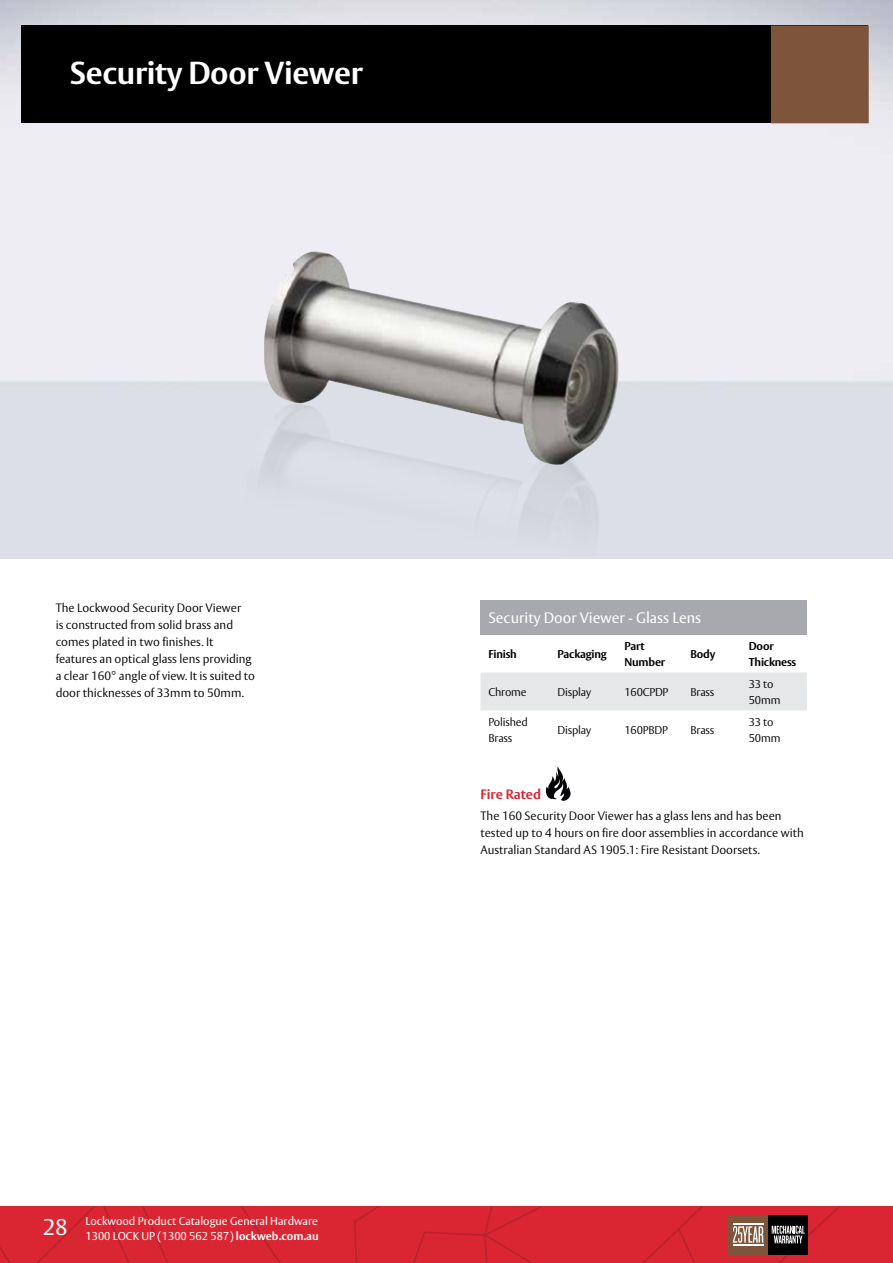
<style>
.page{position:relative;width:893px;height:1263px;background:#fff}
.page>*{position:absolute;margin:0;border:0;box-sizing:border-box;transform-origin:0 0}
.t1{font:700 31.5px "ASSA Vesta";letter-spacing:-.01em;color:#fff}
.t2{font:22.5px "ASSA Vesta";color:#fff}
.t3{font:15px "ASSA Vesta";color:#fff}
.t4{font:700 13.5px "ASSA Vesta";color:#d92632}
.t5{font:300 12px/16.8px "ASSA Vesta";color:#000}
.t6{font:11.25px/15px "ASSA Vesta";color:#fff}
.t7{font:300 11.25px/15.8px "ASSA Vesta";letter-spacing:-.015em;color:#000}
.t8{font:700 11.25px/15.8px "ASSA Vesta";letter-spacing:-.015em;color:#000}
.s1{font-weight:700}
</style>
<div class="page">
<svg style="left:0;top:1206px;width:893px;height:57px;background:#d02832"></svg>
<hr style="left:733px;top:1224px;width:30px;height:1px;background:#fff">
<hr style="left:733px;top:1244px;width:30px;height:1px;background:#fff">
<div style="left:480px;top:600px;width:327px;height:34px;background:#a7a9ac"></div>
<div style="left:480px;top:672px;width:327px;height:38px;background:#e6e7e8"></div>
<svg style="left:546px;top:766px;width:25px;height:35px"></svg>
<img style="left:0;top:0;width:893px;height:558px">
<div style="left:21px;top:26px;width:846px;height:97px;background:#000"></div>
<div style="left:771px;top:26px;width:98px;height:97px;background:#7e543a"></div>
<img style="left:246px;top:404px;width:354px;height:153px">
<img style="left:264px;top:252px;width:354px;height:213px">
<h1 class="t1" style="left:70px;top:53px;width:295px">Security Door Viewer</h1>
<p class="t5" style="left:56px;top:600px;width:201px">The Lockwood Security Door Viewer<br>is constructed from solid brass and comes plated in two finishes. It features an optical glass lens providing a clear 160° angle of view. It is suited to door thicknesses of 33mm to 50mm.</p>
<h2 class="t2" style="left:43px;top:1214px;width:26px">28</h2>
<p class="t6" style="left:85px;top:1214px;width:235px">Lockwood Product Catalogue General Hardware<br>1300 LOCK UP (1300 562 587) <span class="s1">lockweb.com.au</span></p>
<p class="t3" style="left:488px;top:608px;width:214px">Security Door Viewer - Glass Lens</p>
<p class="t8" style="left:488px;top:646px;width:30px">Finish</p>
<p class="t8" style="left:557px;top:646px;width:51px">Packaging</p>
<p class="t8" style="left:624px;top:638px;width:42px">Part<br>Number</p>
<p class="t8" style="left:690px;top:646px;width:26px">Body</p>
<p class="t8" style="left:749px;top:638px;width:49px">Door<br>Thickness</p>
<p class="t7" style="left:488px;top:684px;width:40px">Chrome</p>
<p class="t7" style="left:557px;top:684px;width:35px">Display</p>
<p class="t7" style="left:624px;top:684px;width:45px">160CPDP</p>
<p class="t7" style="left:690px;top:684px;width:26px">Brass</p>
<p class="t7" style="left:749px;top:677px;width:33px">33 to<br>50mm</p>
<p class="t7" style="left:488px;top:714px;width:41px">Polished<br>Brass</p>
<p class="t7" style="left:557px;top:722px;width:35px">Display</p>
<p class="t7" style="left:624px;top:722px;width:45px">160PBDP</p>
<p class="t7" style="left:690px;top:722px;width:26px">Brass</p>
<p class="t7" style="left:749px;top:714px;width:33px">33 to<br>50mm</p>
<p class="t4" style="left:480px;top:786px;width:62px">Fire Rated</p>
<p class="t5" style="left:480px;top:808px;width:325px">The 160 Security Door Viewer has a glass lens and has been tested up to 4 hours on fire door assemblies in accordance with<br>Australian Standard AS 1905.1: Fire Resistant Doorsets.</p>
</div>
